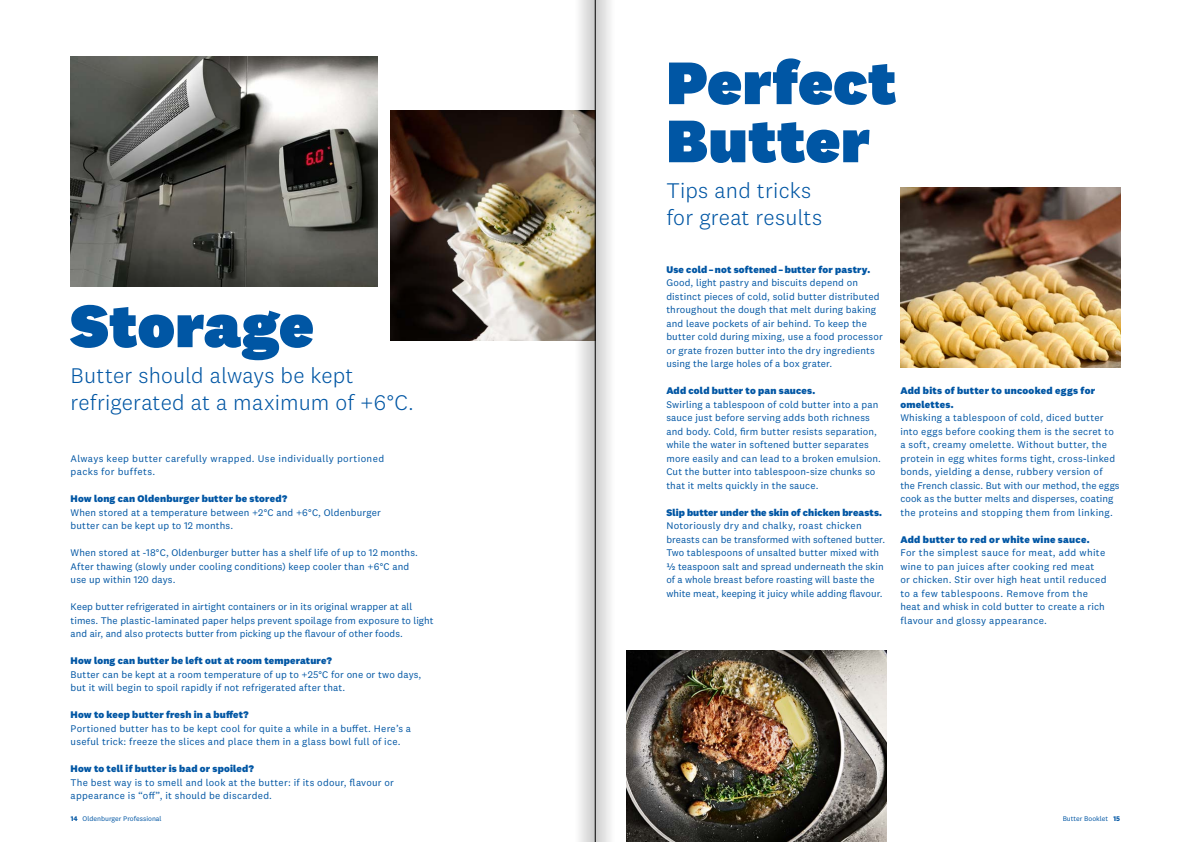
<style>
.page{position:relative;width:1191px;height:842px;background:#fff}
.page>*{position:absolute;margin:0;border:0;box-sizing:border-box;transform-origin:0 0}
.Head2_National_Black_62_25_52{font:900 62.2px/58.1px "National 2";letter-spacing:.01em;color:#0056a4}
.t1{font:300 22px/26.4px "National 2";letter-spacing:.01em;color:#0056a4}
.Fließtext_National_Regular_10_13_5{font:10px/13.5px "National 2";letter-spacing:.015em;color:#0056a4}
.Fließtext_National_Regular_10_13_5-2{font:800 10px/13.5px "National 2";letter-spacing:.015em;color:#0056a4}
.Fließtext_National_Regular_10_13_5-3{font:10px/13.5px "National 2";letter-spacing:.035em;color:#0056a4}
.t2{font:7px "National 2";color:#0056a4}
.s1{font-weight:700}
</style>
<div class="page">
<img style="left:626px;top:651px;width:260px;height:191px">
<img style="left:900px;top:188px;width:220px;height:179px">
<img style="left:71px;top:57px;width:306px;height:229px">
<img style="left:390px;top:111px;width:184px;height:229px">
<div style="left:574px;top:0;width:42px;height:842px;background:#000;opacity:.75"></div>
<hr style="left:595px;top:0;width:1px;height:842px;background:#000">
<p class="Head2_National_Black_62_25_52" style="left:71px;top:296px;width:244px">Storage</p>
<p class="t1" style="left:71px;top:362px;width:344px">Butter should always be kept refrigerated at a maximum of +6°C.</p>
<p class="Fließtext_National_Regular_10_13_5-3" style="left:71px;top:451px;width:315px">Always keep butter carefully wrapped. Use individually portioned packs for buffets.</p>
<p class="Fließtext_National_Regular_10_13_5-2" style="left:71px;top:492px;width:218px">How long can Oldenburger butter be stored?</p>
<p class="Fließtext_National_Regular_10_13_5" style="left:71px;top:505px;width:312px">When stored at a temperature between +2°C and +6°C, Oldenburger butter can be kept up to 12 months.</p>
<p class="Fließtext_National_Regular_10_13_5" style="left:71px;top:546px;width:349px">When stored at -18°C, Oldenburger butter has a shelf life of up to 12 months.<br>After thawing (slowly under cooling conditions) keep cooler than +6°C and use up within 120 days.</p>
<p class="Fließtext_National_Regular_10_13_5" style="left:71px;top:600px;width:364px">Keep butter refrigerated in airtight containers or in its original wrapper at all times. The plastic-laminated paper helps prevent spoilage from exposure to light and air, and also protects butter from picking up the flavour of other foods.</p>
<p class="Fließtext_National_Regular_10_13_5-2" style="left:71px;top:654px;width:263px">How long can butter be left out at room temperature?</p>
<p class="Fließtext_National_Regular_10_13_5" style="left:71px;top:667px;width:352px">Butter can be kept at a room temperature of up to +25°C for one or two days, but it will begin to spoil rapidly if not refrigerated after that.</p>
<p class="Fließtext_National_Regular_10_13_5-2" style="left:71px;top:708px;width:180px">How to keep butter fresh in a buffet?</p>
<p class="Fließtext_National_Regular_10_13_5" style="left:71px;top:721px;width:342px">Portioned butter has to be kept cool for quite a while in a buffet. Here’s a useful trick: freeze the slices and place them in a glass bowl full of ice.</p>
<p class="Fließtext_National_Regular_10_13_5-2" style="left:71px;top:762px;width:185px">How to tell if butter is bad or spoiled?</p>
<p class="Fließtext_National_Regular_10_13_5" style="left:71px;top:775px;width:325px">The best way is to smell and look at the butter: if its odour, flavour or appearance is “off”, it should be discarded.</p>
<p class="t2" style="left:71px;top:814px;width:92px"><span class="s1">14</span> Oldenburger Professional</p>
<p class="Head2_National_Black_62_25_52" style="left:666px;top:53px;width:231px">Perfect<br>Butter</p>
<p class="t1" style="left:666px;top:177px;width:157px">Tips and tricks for great results</p>
<p class="Fließtext_National_Regular_10_13_5-2" style="left:666px;top:262px;width:205px">Use cold–not softened–butter for pastry.</p>
<p class="Fließtext_National_Regular_10_13_5" style="left:666px;top:276px;width:218px">Good, light pastry and biscuits depend on distinct pieces of cold, solid butter distributed throughout the dough that melt during baking and leave pockets of air behind. To keep the butter cold during mixing, use a food processor or grate frozen butter into the dry ingredients using the large holes of a box grater.</p>
<p class="Fließtext_National_Regular_10_13_5-2" style="left:666px;top:384px;width:150px">Add cold butter to pan sauces.</p>
<p class="Fließtext_National_Regular_10_13_5" style="left:666px;top:397px;width:216px">Swirling a tablespoon of cold butter into a pan sauce just before serving adds both richness and body. Cold, firm butter resists separation, while the water in softened butter separates more easily and can lead to a broken emulsion.<br>Cut the butter into tablespoon-size chunks so that it melts quickly in the sauce.</p>
<p class="Fließtext_National_Regular_10_13_5-2" style="left:666px;top:505px;width:217px">Slip butter under the skin of chicken breasts.</p>
<p class="Fließtext_National_Regular_10_13_5" style="left:666px;top:519px;width:220px">Notoriously dry and chalky, roast chicken breasts can be transformed with softened butter.<br>Two tablespoons of unsalted butter mixed with ½ teaspoon salt and spread underneath the skin of a whole breast before roasting will baste the white meat, keeping it juicy while adding flavour.</p>
<p class="Fließtext_National_Regular_10_13_5-2" style="left:900px;top:384px;width:196px">Add bits of butter to uncooked eggs for omelettes.</p>
<p class="Fließtext_National_Regular_10_13_5" style="left:900px;top:411px;width:221px">Whisking a tablespoon of cold, diced butter into eggs before cooking them is the secret to a soft, creamy omelette. Without butter, the protein in egg whites forms tight, cross-linked bonds, yielding a dense, rubbery version of the French classic. But with our method, the eggs cook as the butter melts and disperses, coating the proteins and stopping them from linking.</p>
<p class="Fließtext_National_Regular_10_13_5-2" style="left:900px;top:532px;width:191px">Add butter to red or white wine sauce.</p>
<p class="Fließtext_National_Regular_10_13_5" style="left:900px;top:546px;width:208px">For the simplest sauce for meat, add white wine to pan juices after cooking red meat<br>or chicken. Stir over high heat until reduced to a few tablespoons. Remove from the heat and whisk in cold butter to create a rich flavour and glossy appearance.</p>
<p class="t2" style="left:1062px;top:814px;width:59px">Butter Booklet <span class="s1">15</span></p>
</div>
